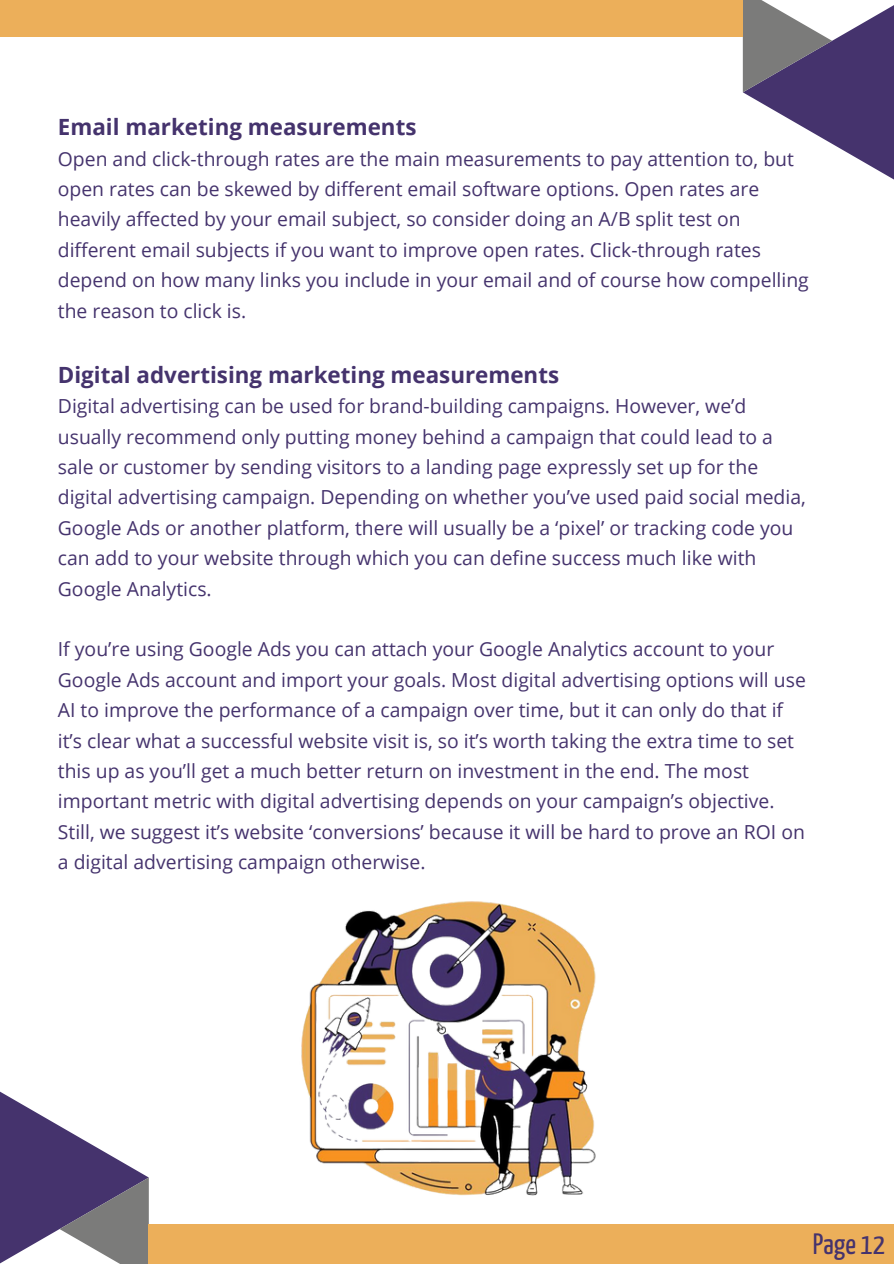
<style>
.page{position:relative;width:894px;height:1264px;background:#fff}
.page>*{position:absolute;margin:0;border:0;box-sizing:border-box;transform-origin:0 0}
.t1{font:29.4px "Yanone Kaffeesatz";color:#45336d}
.t2{font:700 22.35px "Open Sans";color:#45336d}
.t3{font:19.35px/30.3px "Open Sans";color:#45336d}
</style>
<div class="page">
<svg style="left:0;top:1091px;width:149px;height:172px"></svg>
<svg style="left:742px;top:0;width:151px;height:179px"></svg>
<div style="left:149px;top:1224px;width:744px;height:39px;background:#ecaf5a"></div>
<div style="left:0;top:0;width:742px;height:37px;background:#ecaf5a"></div>
<img style="left:301px;top:901px;width:295px;height:295px">
<p class="t2" style="left:58px;top:111px;width:360px">Email marketing measurements</p>
<p class="t3" style="left:58px;top:143px;width:752px">Open and click-through rates are the main measurements to pay attention to, but open rates can be skewed by different email software options. Open rates are heavily affected by your email subject, so consider doing an A/B split test on different email subjects if you want to improve open rates. Click-through rates depend on how many links you include in your email and of course how compelling the reason to click is.</p>
<p class="t2" style="left:58px;top:359px;width:502px">Digital advertising marketing measurements</p>
<p class="t3" style="left:58px;top:390px;width:749px">Digital advertising can be used for brand-building campaigns. However, we’d usually recommend only putting money behind a campaign that could lead to a sale or customer by sending visitors to a landing page expressly set up for the digital advertising campaign. Depending on whether you’ve used paid social media, Google Ads or another platform, there will usually be a ‘pixel’ or tracking code you can add to your website through which you can define success much like with Google Analytics.</p>
<p class="t3" style="left:58px;top:633px;width:749px">If you’re using Google Ads you can attach your Google Analytics account to your Google Ads account and import your goals. Most digital advertising options will use AI to improve the performance of a campaign over time, but it can only do that if it’s clear what a successful website visit is, so it’s worth taking the extra time to set this up as you’ll get a much better return on investment in the end. The most important metric with digital advertising depends on your campaign’s objective.<br>Still, we suggest it’s website ‘conversions’ because it will be hard to prove an ROI on a digital advertising campaign otherwise.</p>
<p class="t1" style="left:812px;top:1231px;width:74px">Page 12</p>
</div>
